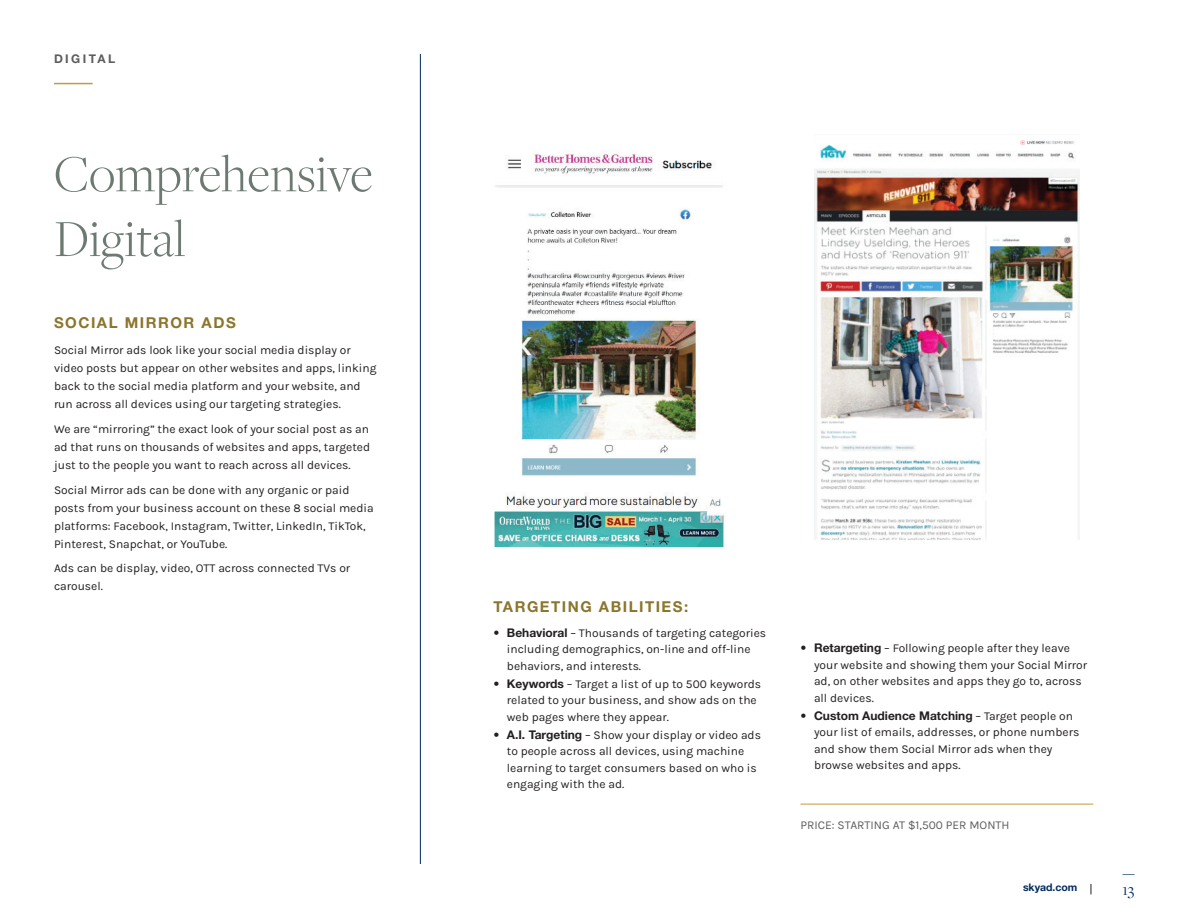
<style>
.page{position:relative;width:1188px;height:918px;background:#fff}
.page>*{position:absolute;margin:0;border:0;box-sizing:border-box;transform-origin:0 0}
.t1{font:300 54px/64.8px "Freight Disp Pro";color:#6d7a72}
.t2{font:16.5px "Freight Disp Pro";color:#00295c}
.t3{font:700 15px "Helvetica Neue LT Std";letter-spacing:.1em;color:#8c752c}
.t4{font:12px/16.5px "Karla";color:#231f20}
.t5{font:700 12px "Helvetica Neue LT Std";color:#231f20}
.t6{font:12px "Karla";color:#5d5d5d}
.t7{font:700 12px "Helvetica Neue LT Std";letter-spacing:.2em;color:#5d5d5d}
.t8{font:700 10.5px "Helvetica Neue LT Std";color:#00295c}
.s1{font-family:"Helvetica Neue LT Std";font-weight:700}
.s2{font-family:"Karla";font-weight:400}
</style>
<div class="page">
<hr style="left:54px;top:83px;width:39px;height:1px;background:#c19b3d">
<svg style="left:1122px;top:874px;width:13px;height:1px"></svg>
<hr style="left:420px;top:54px;width:1px;height:810px;background:#00295c">
<hr style="left:801px;top:804px;width:292px;height:1px;background:#c19b3d">
<img style="left:494px;top:152px;width:230px;height:396px">
<img style="left:814px;top:140px;width:266px;height:400px">
<p class="t7" style="left:54px;top:51px;width:63px">DIGITAL</p>
<h1 class="t1" style="left:54px;top:140px;width:320px">Comprehensive<br>Digital</h1>
<p class="t3" style="left:54px;top:313px;width:183px">SOCIAL MIRROR ADS</p>
<p class="t4" style="left:54px;top:341px;width:324px;line-height:18px">Social Mirror ads look like your social media display or video posts but appear on other websites and apps, linking back to the social media platform and your website, and run across all devices using our targeting strategies.</p>
<p class="t4" style="left:54px;top:420px;width:318px;line-height:18px;text-align:justify">We are “mirroring” the exact look of your social post as an ad that runs on thousands of websites and apps, targeted just to the people you want to reach across all devices.</p>
<p class="t4" style="left:54px;top:480px;width:321px;line-height:18px">Social Mirror ads can be done with any organic or paid posts from your business account on these 8 social media platforms: Facebook, Instagram, Twitter, LinkedIn, TikTok, Pinterest, Snapchat, or YouTube.</p>
<p class="t4" style="left:54px;top:559px;width:298px;line-height:18px">Ads can be display, video, OTT across connected TVs or carousel.</p>
<p class="t3" style="left:493px;top:598px;width:196px">TARGETING ABILITIES:</p>
<p class="t4" style="left:507px;top:624px;width:261px;text-indent:-14px"><span class="s1">• Behavioral</span> – Thousands of targeting categories including demographics, on-line and off-line behaviors, and interests.</p>
<p class="t4" style="left:507px;top:675px;width:256px;text-indent:-14px"><span class="s1">• Keywords</span> – Target a list of up to 500 keywords related to your business, and show ads on the web pages where they appear.</p>
<p class="t4" style="left:507px;top:726px;width:256px;text-indent:-14px"><span class="s1">• A.I. Targeting</span> – Show your display or video ads to people across all devices, using machine learning to target consumers based on who is engaging with the ad.</p>
<p class="t4" style="left:814px;top:640px;width:275px;text-indent:-14px"><span class="s1">• Retargeting</span> – Following people after they leave your website and showing them your Social Mirror ad, on other websites and apps they go to, across all devices.</p>
<p class="t5" style="left:801px;top:708px;width:274px">• Custom Audience Matching <span class="s2">– Target people on</span></p>
<p class="t4" style="left:814px;top:723px;width:267px">your list of emails, addresses, or phone numbers and show them Social Mirror ads when they browse websites and apps.</p>
<p class="t6" style="left:801px;top:817px;width:211px">PRICE: STARTING AT $1,500 PER MONTH</p>
<p class="t8" style="left:1023px;top:881px;width:56px">skyad.com</p>
<h2 class="t2" style="left:1122px;top:879px;width:14px">13</h2>
</div>
